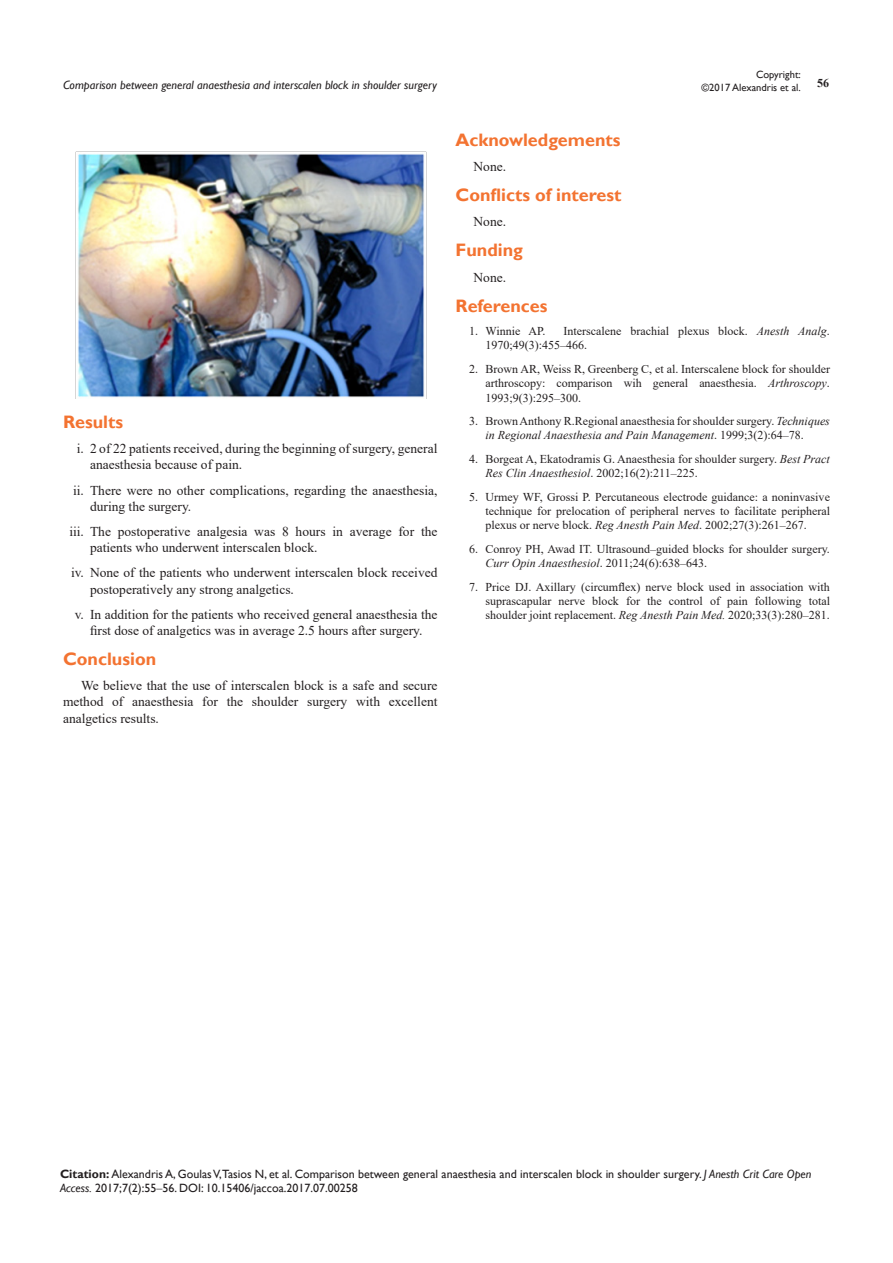
<style>
.page{position:relative;width:893px;height:1263px;background:#fff}
.page>*{position:absolute;margin:0;border:0;box-sizing:border-box;transform-origin:0 0}
.List_Paragraph{font:700 18px "Gill Sans";color:#f37331}
.Normal__Web{font:13.5px/16.2px "Times New Roman";color:#231f20}
.t1{font:12px/14.4px "Times New Roman";color:#231f20}
.Citation{font:12px/14.4px "Gill Sans";color:#231f20}
.t2{font:italic 12px "Gill Sans";color:#231f20}
.t3{font:700 12px "Times New Roman";color:#231f20}
.t4{font:10.5px/12.6px "Gill Sans";color:#231f20;text-align:right}
.s1{font-style:italic}
.s2{font-weight:700}
.s3{font-family:"Times New Roman"}
</style>
<div class="page">
<img style="left:78px;top:153px;width:347px;height:245px">
<p class="t4" style="left:701px;top:69px;width:101px">Copyright:<br>©2017 Alexandris et al.</p>
<p class="t2" style="left:63px;top:78px;width:375px">Comparison between general anaesthesia and interscalen block in shoulder surgery</p>
<p class="t3" style="left:817px;top:75px;width:13px">56</p>
<p class="List_Paragraph" style="left:63px;top:411px;width:62px">Results</p>
<p class="Normal__Web" style="left:90px;top:440px;width:349px;text-indent:-13px">i. 2 of 22 patients received, during the beginning of surgery, general anaesthesia because of pain.</p>
<p class="Normal__Web" style="left:90px;top:481px;width:349px;text-indent:-17px">ii. There were no other complications, regarding the anaesthesia, during the surgery.</p>
<p class="Normal__Web" style="left:90px;top:523px;width:349px;text-indent:-21px">iii. The postoperative analgesia was 8 hours in average for the patients who underwent interscalen block.</p>
<p class="Normal__Web" style="left:90px;top:564px;width:349px;text-indent:-19px">iv. None of the patients who underwent interscalen block received postoperatively any strong analgetics.</p>
<p class="Normal__Web" style="left:75px;top:606px;width:364px;text-align:center">v. In addition for the patients who received general anaesthesia the first dose of analgetics was in average 2.5 hours after surgery.</p>
<p class="List_Paragraph" style="left:63px;top:648px;width:95px">Conclusion</p>
<p class="Normal__Web" style="left:63px;top:677px;width:376px;text-align:justify;text-indent:18px">We believe that the use of interscalen block is a safe and secure method of anaesthesia for the shoulder surgery with excellent analgetics results.</p>
<p class="List_Paragraph" style="left:455px;top:129px;width:166px">Acknowledgements</p>
<p class="Normal__Web" style="left:473px;top:158px;width:34px">None.</p>
<p class="List_Paragraph" style="left:455px;top:184px;width:168px">Conflicts of interest</p>
<p class="Normal__Web" style="left:473px;top:213px;width:34px">None.</p>
<p class="List_Paragraph" style="left:455px;top:239px;width:69px">Funding</p>
<p class="Normal__Web" style="left:473px;top:268px;width:34px">None.</p>
<p class="List_Paragraph" style="left:455px;top:295px;width:94px">References</p>
<p class="t1" style="left:469px;top:323px;width:78px">1. Winnie AP.</p>
<p class="t1" style="left:485px;top:323px;width:346px;text-indent:78px">Interscalene brachial plexus block. <span class="s1">Anesth Analg</span>.<br>1970;49(3):455–466.</p>
<p class="t1" style="left:485px;top:361px;width:346px;text-align:justify;text-indent:-16px">2. Brown AR, Weiss R, Greenberg C, et al. Interscalene block for shoulder arthroscopy: comparison wih general anaesthesia. <span class="s1">Arthroscopy</span>.<br>1993;9(3):295–300.</p>
<p class="t1" style="left:485px;top:413px;width:346px;text-indent:-16px">3. Brown Anthony R.Regional anaesthesia for shoulder surgery. <span class="s1">Techniques in Regional Anaesthesia and Pain Management</span>. 1999;3(2):64–78.</p>
<p class="t1" style="left:485px;top:451px;width:346px;text-indent:-16px">4. Borgeat A, Ekatodramis G. Anaesthesia for shoulder surgery. <span class="s1">Best Pract<br>Res Clin Anaesthesiol</span>. 2002;16(2):211–225.</p>
<p class="t1" style="left:485px;top:489px;width:346px;text-align:justify;text-indent:-16px">5. Urmey WF, Grossi P. Percutaneous electrode guidance: a noninvasive technique for prelocation of peripheral nerves to facilitate peripheral plexus or nerve block. <span class="s1">Reg Anesth Pain Med</span>. 2002;27(3):261–267.</p>
<p class="t1" style="left:485px;top:541px;width:346px;text-indent:-16px">6. Conroy PH, Awad IT. Ultrasound–guided blocks for shoulder surgery.<br><span class="s1">Curr Opin Anaesthesiol</span>. 2011;24(6):638–643.</p>
<p class="t1" style="left:485px;top:579px;width:346px;text-align:justify;text-indent:-16px">7. Price DJ. Axillary (circumflex) nerve block used in association with suprascapular nerve block for the control of pain following total shoulder joint replacement. <span class="s1">Reg Anesth Pain Med.</span> 2020;33(3):280–281.</p>
<p class="Citation" style="left:60px;top:1167px;width:753px"><span class="s2">Citation:</span> Alexandris A, Goulas V,Tasios N, et al. Comparison between general anaesthesia and interscalen block in shoulder surgery. <span class="s1">J Anesth Crit Care Open<br>Access.</span> 2017;7(2):55<span class="s3">‒</span>56. DOI: 10.15406/jaccoa.2017.07.00258</p>
</div>
